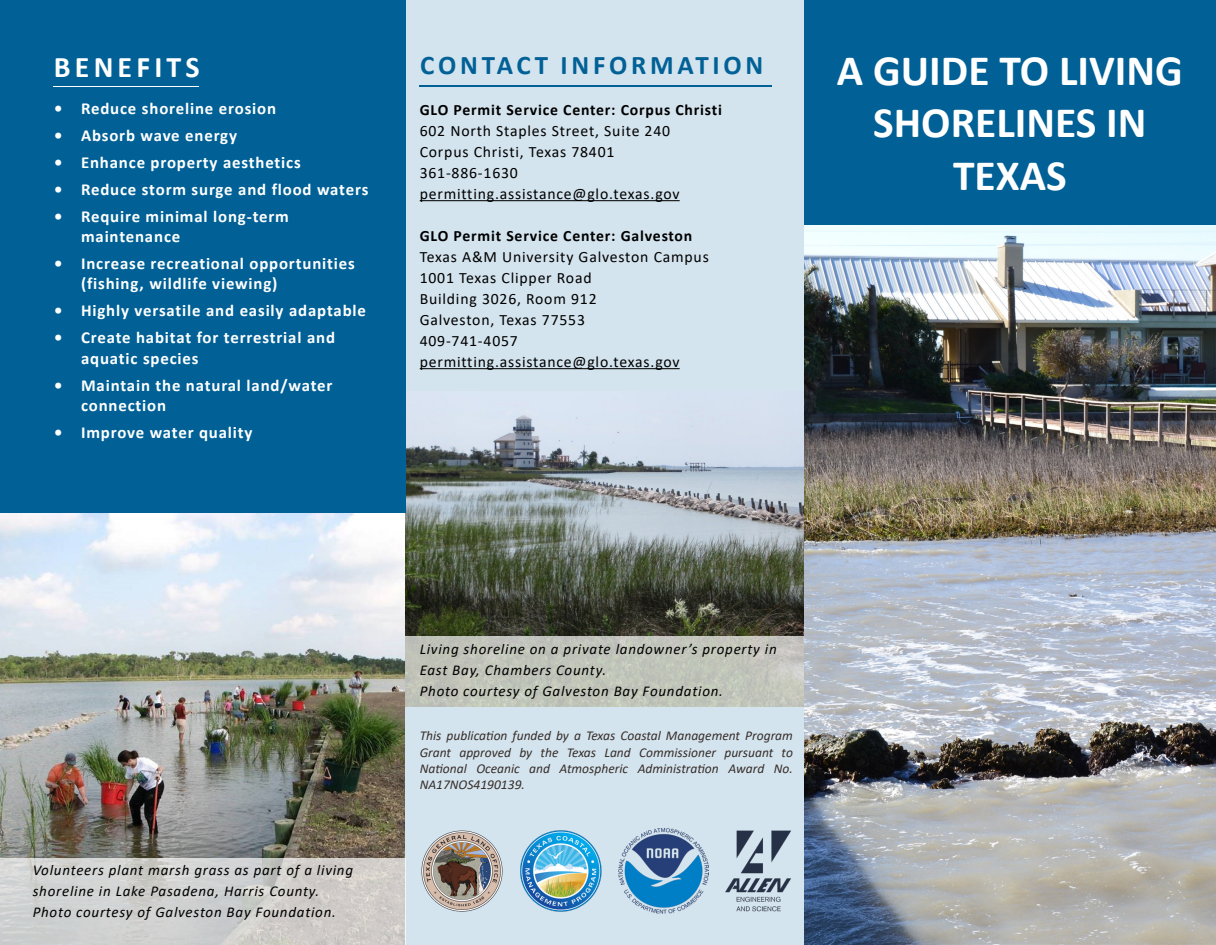
<style>
.page{position:relative;width:1216px;height:945px;background:#fff}
.page>*{position:absolute;margin:0;border:0;box-sizing:border-box;transform-origin:0 0}
.t1{font:700 43.5px/52.2px "Calibri";color:#fff;text-align:center}
.Sub-heading__flushed{font:700 30px "Calibri";letter-spacing:.14em;color:#fff}
.Sub-heading{font:700 27px "Calibri";letter-spacing:.14em;color:#016196}
.t2{font:700 16.8px/20.1px "Calibri";letter-spacing:.05em;color:#fff}
.Body_Text__dark{font:15.75px "Calibri";letter-spacing:.05em;color:#000}
.Body_Text__dark-2{font:700 15.75px/21px "Calibri";letter-spacing:.05em;color:#000}
.Body_Text__dark-3{font:italic 15px/21px "Calibri";letter-spacing:.05em;color:#000}
.t3{font:italic 13.5px/16.2px "Calibri";color:#372e2a;text-align:justify}
.s1{font-weight:400}
</style>
<div class="page">
<img style="left:0;top:513px;width:405px;height:346px">
<div style="left:405px;top:0;width:399px;height:945px;background:#d4e4ee"></div>
<img style="left:405px;top:392px;width:399px;height:245px">
<img style="left:804px;top:224px;width:411px;height:721px">
<div style="left:0;top:0;width:405px;height:513px;background:#016196"></div>
<hr style="left:420px;top:85px;width:352px;height:2px;background:#016196">
<hr style="left:53px;top:86px;width:146px;height:1px;background:#fff">
<hr style="left:420px;top:200px;width:259px;height:1px;background:#000">
<hr style="left:420px;top:368px;width:259px;height:1px;background:#000">
<img style="left:618px;top:829px;width:90px;height:85px">
<img style="left:520px;top:830px;width:82px;height:82px">
<img style="left:421px;top:830px;width:82px;height:82px">
<img style="left:725px;top:830px;width:66px;height:82px">
<div style="left:804px;top:0;width:411px;height:224px;background:#016196"></div>
<div style="left:405px;top:637px;width:399px;height:70px;background:#c0c4b9"></div>
<svg style="left:0;top:859px;width:405px;height:86px;fill:#d0d0ce"></svg>
<p class="Sub-heading__flushed" style="left:54px;top:45px;width:147px">BENEFITS</p>
<p class="t2" style="left:54px;top:98px;width:223px">• Reduce shoreline erosion</p>
<p class="t2" style="left:54px;top:125px;width:184px">• Absorb wave energy</p>
<p class="t2" style="left:54px;top:152px;width:248px">• Enhance property aesthetics</p>
<p class="t2" style="left:54px;top:179px;width:316px">• Reduce storm surge and flood waters</p>
<p class="t2" style="left:81px;top:206px;width:209px;text-indent:-27px">• Require minimal long-term maintenance</p>
<p class="t2" style="left:81px;top:253px;width:275px;text-indent:-27px">• Increase recreational opportunities (fishing, wildlife viewing)</p>
<p class="t2" style="left:54px;top:301px;width:313px">• Highly versatile and easily adaptable</p>
<p class="t2" style="left:81px;top:328px;width:255px;text-indent:-27px">• Create habitat for terrestrial and aquatic species</p>
<p class="t2" style="left:81px;top:375px;width:253px;text-indent:-27px">• Maintain the natural land/water connection</p>
<p class="t2" style="left:54px;top:422px;width:200px">• Improve water quality</p>
<p class="Sub-heading" style="left:420px;top:46px;width:344px">CONTACT INFORMATION</p>
<p class="t1" style="left:837px;top:44px;width:347px">A GUIDE TO LIVING<br>SHORELINES IN<br>TEXAS</p>
<p class="Body_Text__dark-2" style="left:420px;top:99px;width:304px">GLO Permit Service Center: Corpus Christi<br><span class="s1">602 North Staples Street, Suite 240</span></p>
<p class="Body_Text__dark" style="left:420px;top:141px;width:196px">Corpus Christi, Texas 78401</p>
<p class="Body_Text__dark" style="left:420px;top:162px;width:100px">361-886-1630</p>
<p class="Body_Text__dark" style="left:420px;top:183px;width:261px">permitting.assistance@glo.texas.gov</p>
<p class="Body_Text__dark-2" style="left:420px;top:225px;width:274px">GLO Permit Service Center: Galveston</p>
<p class="Body_Text__dark" style="left:420px;top:246px;width:290px">Texas A&amp;M University Galveston Campus</p>
<p class="Body_Text__dark" style="left:420px;top:267px;width:173px">1001 Texas Clipper Road</p>
<p class="Body_Text__dark" style="left:420px;top:288px;width:178px">Building 3026, Room 912</p>
<p class="Body_Text__dark" style="left:420px;top:309px;width:167px">Galveston, Texas 77553</p>
<p class="Body_Text__dark" style="left:420px;top:330px;width:100px">409-741-4057</p>
<p class="Body_Text__dark" style="left:420px;top:351px;width:261px">permitting.assistance@glo.texas.gov</p>
<p class="Body_Text__dark-3" style="left:33px;top:858px;width:322px">Volunteers plant marsh grass as part of a living shoreline in Lake Pasadena, Harris County.</p>
<p class="Body_Text__dark-3" style="left:33px;top:900px;width:305px">Photo courtesy of Galveston Bay Foundation.</p>
<p class="Body_Text__dark-3" style="left:420px;top:638px;width:358px">Living shoreline on a private landowner’s property in<br>East Bay, Chambers County.</p>
<p class="Body_Text__dark-3" style="left:420px;top:680px;width:305px">Photo courtesy of Galveston Bay Foundation.</p>
<p class="t3" style="left:420px;top:727px;width:375px">This publication funded by a Texas Coastal Management Program Grant approved by the Texas Land Commissioner pursuant to National Oceanic and Atmospheric Administration Award No.<br>NA17NOS4190139.</p>
</div>
